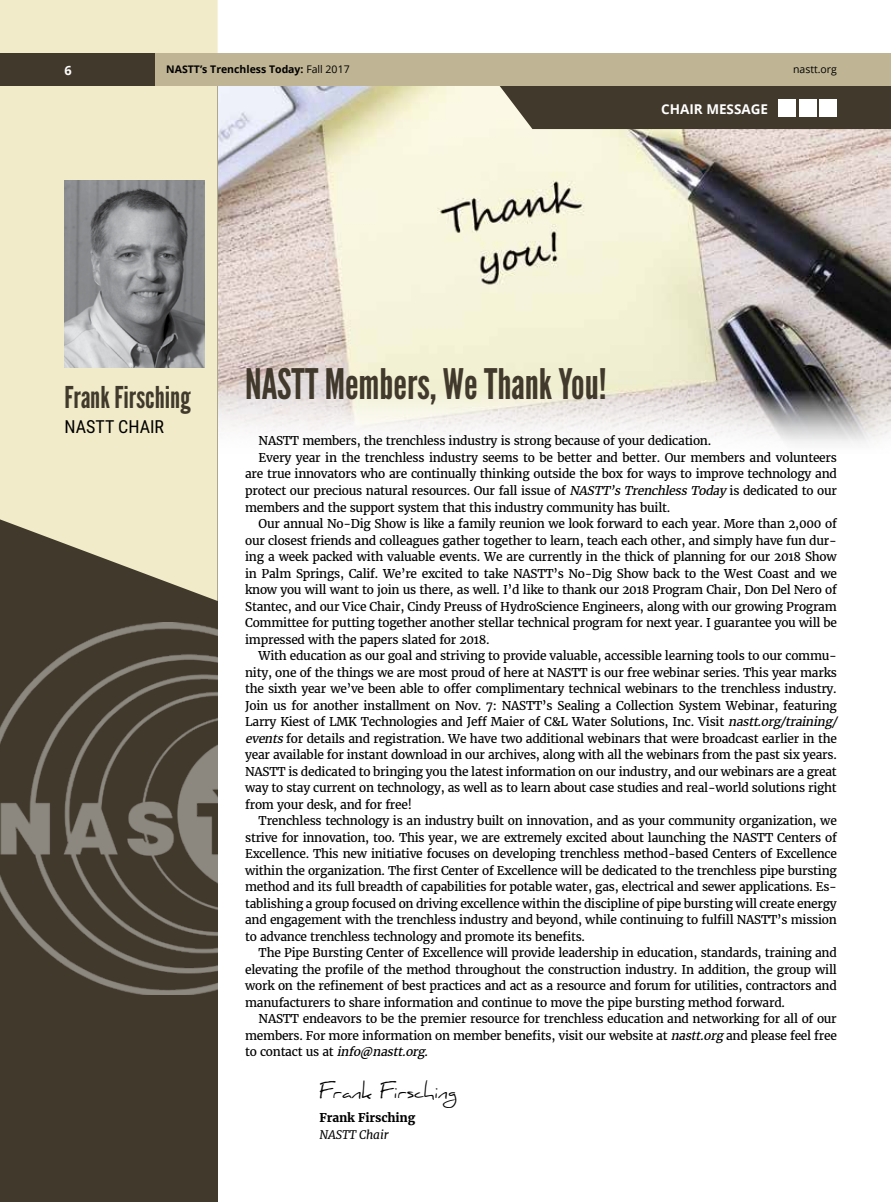
<style>
.page{position:relative;width:891px;height:1202px;background:#fff}
.page>*{position:absolute;margin:0;border:0;box-sizing:border-box;transform-origin:0 0}
.t1{font:42px "League Gothic";color:#41392c}
.t2{font:30px "League Gothic";color:#41392c}
.t3{font:19.5px "Daniel";letter-spacing:-.01em;color:#000}
.t4{font:18px "Roboto Condensed";color:#000}
.t5{font:700 13.5px "Open Sans";color:#fff}
.t6{font:700 12.75px "Open Sans";color:#fff}
.t7{font:12px "Merriweather";letter-spacing:-.02em;color:#000}
.t8{font:700 12px "Merriweather";letter-spacing:-.01em;color:#000}
.t9{font:italic 12px "Merriweather";letter-spacing:-.01em;color:#000}
.t10{font:700 10.5px "Open Sans";color:#000}
.t11{font:10.5px "Open Sans";color:#000}
.s1{font-weight:400}
.s2{font-style:italic}
</style>
<div class="page">
<img style="left:218px;top:86px;width:673px;height:358px">
<div style="left:0;top:53px;width:218px;height:1149px;background:#41392c"></div>
<svg style="left:0;top:0;width:218px;height:601px;background:#e0daba"></svg>
<svg style="left:487px;top:86px;width:404px;height:43px;background:#50483b"></svg>
<div style="left:0;top:53px;width:891px;height:33px;background:#bfb494"></div>
<div style="left:0;top:53px;width:154px;height:33px;background:#41392c"></div>
<div style="left:778px;top:100px;width:17px;height:17px;background:#fff"></div>
<div style="left:799px;top:100px;width:17px;height:17px;background:#fff"></div>
<div style="left:820px;top:100px;width:17px;height:17px;background:#fff"></div>
<img style="left:64px;top:180px;width:140px;height:188px">
<img style="left:0;top:622px;width:218px;height:372px">
<p class="t6" style="left:64px;top:61px;width:9px">6</p>
<p class="t10" style="left:166px;top:62px;width:185px">NASTT’s Trenchless Today: <span class="s1">Fall 2017</span></p>
<p class="t11" style="left:793px;top:62px;width:45px">nastt.org</p>
<p class="t5" style="left:661px;top:99px;width:108px">CHAIR MESSAGE</p>
<h2 class="t2" style="left:64px;top:379px;width:128px">Frank Firsching</h2>
<h3 class="t4" style="left:64px;top:414px;width:101px">NASTT CHAIR</h3>
<h1 class="t1" style="left:245px;top:358px;width:363px">NASTT Members, We Thank You!</h1>
<p class="t7" style="left:259px;top:434px;width:454px">NASTT members, the trenchless industry is strong because of your dedication.</p>
<p class="t7" style="left:259px;top:450px;width:580px">Every year in the trenchless industry seems to be better and better. Our members and volunteers</p>
<p class="t7" style="left:245px;top:467px;width:593px">are true innovators who are continually thinking outside the box for ways to improve technology and</p>
<p class="t7" style="left:245px;top:483px;width:593px">protect our precious natural resources. Our fall issue of <span class="s2">NASTT’sTrenchlessToday</span> is dedicated to our</p>
<p class="t7" style="left:245px;top:500px;width:427px">members and the support system that this industry community has built.</p>
<p class="t7" style="left:259px;top:516px;width:580px">Our annual No-Dig Show is like a family reunion we look forward to each year. More than 2,000 of</p>
<p class="t7" style="left:245px;top:533px;width:593px">our closest friends and colleagues gather together to learn, teach each other, and simply have fun dur-</p>
<p class="t7" style="left:245px;top:549px;width:593px">ing a week packed with valuable events. We are currently in the thick of planning for our 2018 Show</p>
<p class="t7" style="left:245px;top:566px;width:593px">in Palm Springs, Calif. We’re excited to take NASTT’s No-Dig Show back to the West Coast and we</p>
<p class="t7" style="left:245px;top:582px;width:593px">know you will want to join us there, as well. I’d like to thank our 2018 Program Chair, Don Del Nero of</p>
<p class="t7" style="left:245px;top:599px;width:593px">Stantec, and our Vice Chair, Cindy Preuss of HydroScience Engineers, along with our growing Program</p>
<p class="t7" style="left:245px;top:615px;width:593px">Committee for putting together another stellar technical program for next year. I guarantee you will be</p>
<p class="t7" style="left:245px;top:632px;width:246px">impressed with the papers slated for 2018.</p>
<p class="t7" style="left:259px;top:648px;width:580px">With education as our goal and striving to provide valuable, accessible learning tools to our commu-</p>
<p class="t7" style="left:245px;top:665px;width:593px">nity, one of the things we are most proud of here at NASTT is our free webinar series. This year marks</p>
<p class="t7" style="left:245px;top:681px;width:593px">the sixth year we’ve been able to offer complimentary technical webinars to the trenchless industry.</p>
<p class="t7" style="left:245px;top:698px;width:593px">Join us for another installment on Nov. 7: NASTT’s Sealing a Collection System Webinar, featuring</p>
<p class="t7" style="left:245px;top:714px;width:596px">Larry Kiest of LMK Technologies and Jeff Maier of C&amp;L Water Solutions, Inc. Visit <span class="s2">nastt.org/training/</span></p>
<p class="t7" style="left:245px;top:731px;width:593px"><span class="s2">events</span>for details and registration. We have two additional webinars that were broadcast earlier in the</p>
<p class="t7" style="left:245px;top:747px;width:593px">year available for instant download in our archives, along with all the webinars from the past six years.</p>
<p class="t7" style="left:245px;top:764px;width:593px">NASTT is dedicated to bringing you the latest information on our industry, and our webinars are a great</p>
<p class="t7" style="left:245px;top:780px;width:593px">way to stay current on technology, as well as to learn about case studies and real-world solutions right</p>
<p class="t7" style="left:245px;top:797px;width:168px">from your desk, and for free!</p>
<p class="t7" style="left:259px;top:813px;width:580px">Trenchless technology is an industry built on innovation, and as your community organization, we</p>
<p class="t7" style="left:245px;top:830px;width:593px">strive for innovation, too. This year, we are extremely excited about launching the NASTT Centers of</p>
<p class="t7" style="left:245px;top:846px;width:593px">Excellence. This new initiative focuses on developing trenchless method-based Centers of Excellence</p>
<p class="t7" style="left:245px;top:863px;width:593px">within the organization. The first Center of Excellence will be dedicated to the trenchless pipe bursting</p>
<p class="t7" style="left:245px;top:879px;width:593px">method and its full breadth of capabilities for potable water, gas, electrical and sewer applications. Es-</p>
<p class="t7" style="left:245px;top:896px;width:593px">tablishing a group focused on driving excellence within the discipline of pipe bursting will create energy</p>
<p class="t7" style="left:245px;top:912px;width:593px">and engagement with the trenchless industry and beyond, while continuing to fulfill NASTT’s mission</p>
<p class="t7" style="left:245px;top:929px;width:342px">to advance trenchless technology and promote its benefits.</p>
<p class="t7" style="left:259px;top:945px;width:580px">The Pipe Bursting Center of Excellence will provide leadership in education, standards, training and</p>
<p class="t7" style="left:245px;top:962px;width:593px">elevating the profile of the method throughout the construction industry. In addition, the group will</p>
<p class="t7" style="left:245px;top:978px;width:593px">work on the refinement of best practices and act as a resource and forum for utilities, contractors and</p>
<p class="t7" style="left:245px;top:995px;width:541px">manufacturers to share information and continue to move the pipe bursting method forward.</p>
<p class="t7" style="left:259px;top:1011px;width:580px">NASTT endeavors to be the premier resource for trenchless education and networking for all of our</p>
<p class="t7" style="left:245px;top:1028px;width:593px">members. For more information on member benefits, visit our website at <span class="s2">nastt.org</span> and please feel free</p>
<p class="t7" style="left:245px;top:1044px;width:185px">t o c o n t a c t u s a t <span class="s2">info@nastt.org</span>.</p>
<h3 class="t3" style="left:319px;top:1080px;width:140px">Frank Firsching</h3>
<p class="t8" style="left:319px;top:1110px;width:98px">Frank Firsching</p>
<p class="t9" style="left:319px;top:1127px;width:71px">NASTT Chair</p>
</div>
